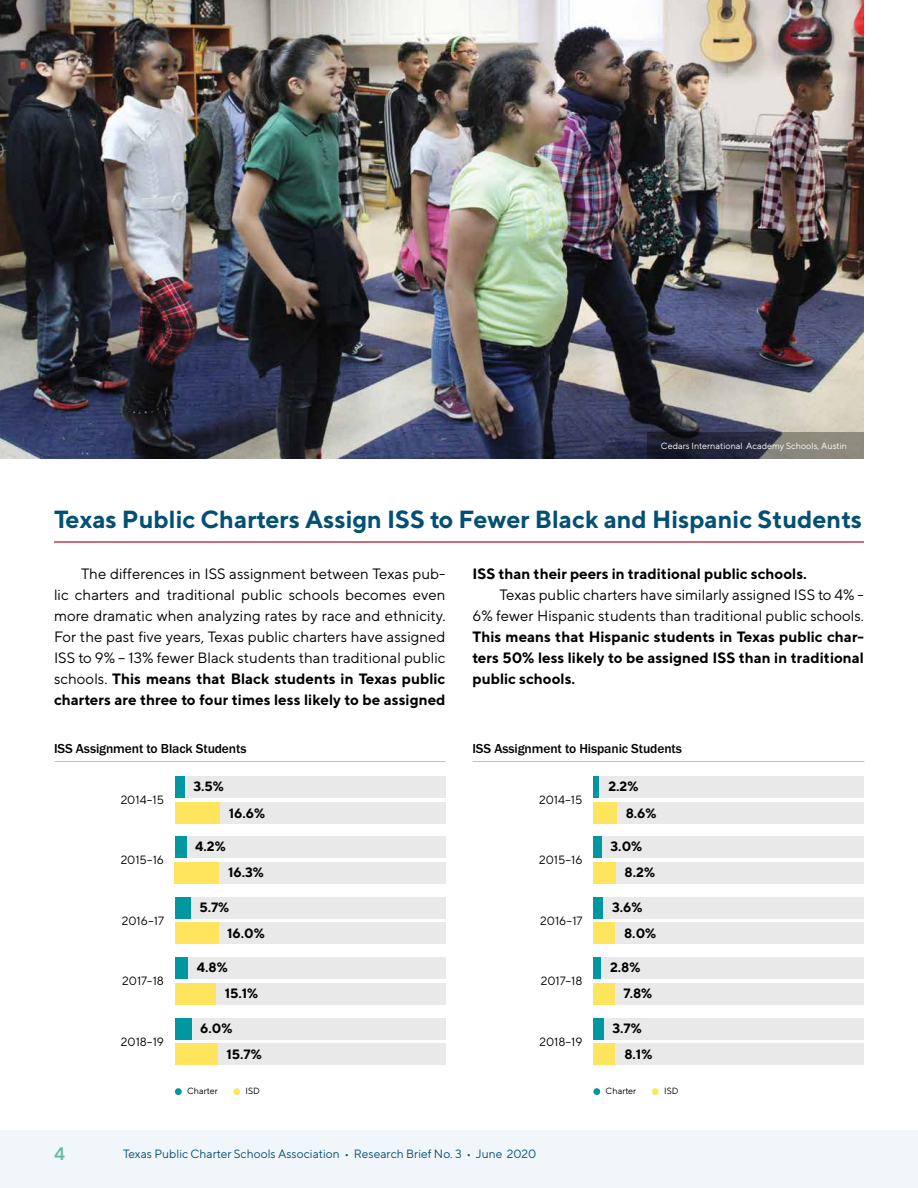
<style>
.page{position:relative;width:918px;height:1188px;background:#fff}
.page>*{position:absolute;margin:0;border:0;box-sizing:border-box;transform-origin:0 0}
.t1{font:700 24.75px "TT Norms";color:#045073}
.t2{font:500 18px "TT Norms";color:#5eb9a9}
.t3{font:15px/21px "TT Norms";color:#000;text-align:justify}
.t4{font:700 15px/21px "TT Norms";color:#000;text-align:justify}
.t5{font:700 13.5px/25.8px "TT Norms";color:#000}
.t6{font:500 13.5px "Franklin Gothic";letter-spacing:-.01em;color:#000}
.t7{font:12px "TT Norms";color:#000}
.t8{font:12px "TT Norms";color:#045073}
.t9{font:9px "TT Norms";color:#fff}
.t10{font:9px "TT Norms";color:#000}
.s1{font-weight:700}
</style>
<div class="page">
<div style="left:0;top:1130px;width:918px;height:58px;background:#f0f6f9"></div>
<hr style="left:54px;top:541px;width:810px;height:2px;background:#ba3f4b">
<div style="left:175px;top:776px;width:271px;height:22px;background:#e8e9e8"></div>
<div style="left:175px;top:802px;width:271px;height:21px;background:#e8e9e8"></div>
<div style="left:175px;top:836px;width:271px;height:22px;background:#e8e9e8"></div>
<div style="left:175px;top:862px;width:271px;height:22px;background:#e8e9e8"></div>
<div style="left:175px;top:897px;width:271px;height:22px;background:#e8e9e8"></div>
<div style="left:175px;top:923px;width:271px;height:21px;background:#e8e9e8"></div>
<div style="left:175px;top:957px;width:271px;height:22px;background:#e8e9e8"></div>
<div style="left:175px;top:983px;width:271px;height:22px;background:#e8e9e8"></div>
<div style="left:175px;top:1018px;width:271px;height:22px;background:#e8e9e8"></div>
<div style="left:175px;top:1044px;width:271px;height:21px;background:#e8e9e8"></div>
<div style="left:175px;top:1088px;width:7px;height:7px;background:#0097a0;border-radius:50%"></div>
<div style="left:233px;top:1088px;width:7px;height:7px;background:#ffe55e;border-radius:50%"></div>
<div style="left:175px;top:776px;width:9px;height:22px;background:#0097a0"></div>
<div style="left:175px;top:802px;width:45px;height:21px;background:#ffe55e"></div>
<div style="left:175px;top:836px;width:11px;height:22px;background:#0097a0"></div>
<div style="left:175px;top:862px;width:44px;height:22px;background:#ffe55e"></div>
<div style="left:175px;top:897px;width:15px;height:22px;background:#0097a0"></div>
<div style="left:175px;top:923px;width:43px;height:21px;background:#ffe55e"></div>
<div style="left:175px;top:957px;width:13px;height:22px;background:#0097a0"></div>
<div style="left:175px;top:983px;width:41px;height:22px;background:#ffe55e"></div>
<div style="left:175px;top:1018px;width:16px;height:22px;background:#0097a0"></div>
<div style="left:175px;top:1044px;width:42px;height:21px;background:#ffe55e"></div>
<div style="left:593px;top:776px;width:271px;height:22px;background:#e8e9e8"></div>
<div style="left:593px;top:802px;width:271px;height:21px;background:#e8e9e8"></div>
<div style="left:593px;top:836px;width:271px;height:22px;background:#e8e9e8"></div>
<div style="left:593px;top:862px;width:271px;height:22px;background:#e8e9e8"></div>
<div style="left:593px;top:897px;width:271px;height:22px;background:#e8e9e8"></div>
<div style="left:593px;top:923px;width:271px;height:21px;background:#e8e9e8"></div>
<div style="left:593px;top:957px;width:271px;height:22px;background:#e8e9e8"></div>
<div style="left:593px;top:983px;width:271px;height:22px;background:#e8e9e8"></div>
<div style="left:593px;top:1018px;width:271px;height:22px;background:#e8e9e8"></div>
<div style="left:593px;top:1044px;width:271px;height:21px;background:#e8e9e8"></div>
<div style="left:593px;top:1088px;width:7px;height:7px;background:#0097a0;border-radius:50%"></div>
<div style="left:652px;top:1088px;width:7px;height:7px;background:#ffe55e;border-radius:50%"></div>
<div style="left:593px;top:776px;width:6px;height:22px;background:#0097a0"></div>
<div style="left:593px;top:802px;width:24px;height:21px;background:#ffe55e"></div>
<div style="left:593px;top:836px;width:9px;height:22px;background:#0097a0"></div>
<div style="left:593px;top:862px;width:23px;height:22px;background:#ffe55e"></div>
<div style="left:593px;top:897px;width:10px;height:22px;background:#0097a0"></div>
<div style="left:593px;top:923px;width:22px;height:21px;background:#ffe55e"></div>
<div style="left:593px;top:957px;width:8px;height:22px;background:#0097a0"></div>
<div style="left:593px;top:983px;width:22px;height:22px;background:#ffe55e"></div>
<div style="left:593px;top:1018px;width:10px;height:22px;background:#0097a0"></div>
<div style="left:593px;top:1044px;width:22px;height:21px;background:#ffe55e"></div>
<img style="left:0;top:0;width:864px;height:459px">
<svg style="left:647px;top:433px;width:217px;height:26px;background:#4e4d53"></svg>
<p class="t9" style="left:661px;top:441px;width:188px">Cedars International Academy Schools, Austin</p>
<h1 class="t1" style="left:54px;top:504px;width:809px">Texas Public Charters Assign ISS to Fewer Black and Hispanic Students</h1>
<p class="t3" style="left:54px;top:563px;width:393px;text-indent:27px">The differences in ISS assignment between Texas pub&shy;lic charters and traditional public schools becomes even more dramatic when analyzing rates by race and ethnicity.<br>For the past five years, Texas public charters have assigned ISS to 9% – 13% fewer Black students than traditional public schools. <span class="s1">This means that Black students in Texas public charters are three to four times less likely to be assigned</span></p>
<p class="t4" style="left:472px;top:563px;width:336px">ISS than their peers in traditional public schools.</p>
<p class="t3" style="left:472px;top:584px;width:393px;text-align:right">Texas public charters have similarly assigned ISS to 4% -<br>6% fewer Hispanic students than traditional public schools.</p>
<p class="t4" style="left:472px;top:626px;width:393px">This means that Hispanic students in Texas public char&shy;ters 50% less likely to be assigned ISS than in traditional public schools.</p>
<p class="t6" style="left:54px;top:740px;width:194px">ISS Assignment to Black Students</p>
<p class="t6" style="left:472px;top:740px;width:211px">ISS Assignment to Hispanic Students</p>
<p class="t7" style="left:121px;top:792px;width:45px">2014–15</p>
<p class="t7" style="left:121px;top:853px;width:45px">2015–16</p>
<p class="t7" style="left:122px;top:913px;width:44px">2016–17</p>
<p class="t7" style="left:122px;top:973px;width:43px">2017–18</p>
<p class="t7" style="left:121px;top:1034px;width:45px">2018–19</p>
<p class="t5" style="left:193px;top:773px;width:32px">3.5%</p>
<p class="t5" style="left:229px;top:800px;width:38px">16.6%</p>
<p class="t5" style="left:195px;top:834px;width:32px">4.2%</p>
<p class="t5" style="left:228px;top:859px;width:37px">16.3%</p>
<p class="t5" style="left:227px;top:894px;width:39px;text-indent:-28px">5.7%<br>16.0%</p>
<p class="t5" style="left:225px;top:954px;width:35px;text-indent:-28px">4.8%<br>15.1%</p>
<p class="t5" style="left:226px;top:1015px;width:37px;text-indent:-26px">6.0%<br>15.7%</p>
<p class="t7" style="left:539px;top:792px;width:45px">2014–15</p>
<p class="t7" style="left:539px;top:853px;width:45px">2015–16</p>
<p class="t7" style="left:540px;top:913px;width:44px">2016–17</p>
<p class="t7" style="left:541px;top:973px;width:43px">2017–18</p>
<p class="t7" style="left:539px;top:1034px;width:45px">2018–19</p>
<p class="t5" style="left:626px;top:773px;width:32px;line-height:26.8px;text-indent:-17px">2.2%<br>8.6%</p>
<p class="t5" style="left:625px;top:834px;width:32px;text-indent:-14px">3.0%<br>8.2%</p>
<p class="t5" style="left:624px;top:894px;width:34px;text-indent:-12px">3.6%<br>8.0%</p>
<p class="t5" style="left:624px;top:954px;width:30px;text-indent:-14px">2.8%<br>7.8%</p>
<p class="t5" style="left:624px;top:1015px;width:30px;text-indent:-12px">3.7%<br>8.1%</p>
<p class="t10" style="left:187px;top:1086px;width:32px">Charter</p>
<p class="t10" style="left:246px;top:1086px;width:16px">ISD</p>
<p class="t10" style="left:606px;top:1086px;width:32px">Charter</p>
<p class="t10" style="left:664px;top:1086px;width:16px">ISD</p>
<p class="t2" style="left:54px;top:1142px;width:12px">4</p>
<p class="t8" style="left:123px;top:1146px;width:415px">Texas Public Charter Schools Association • Research Brief No. 3 • June 2020</p>
</div>
